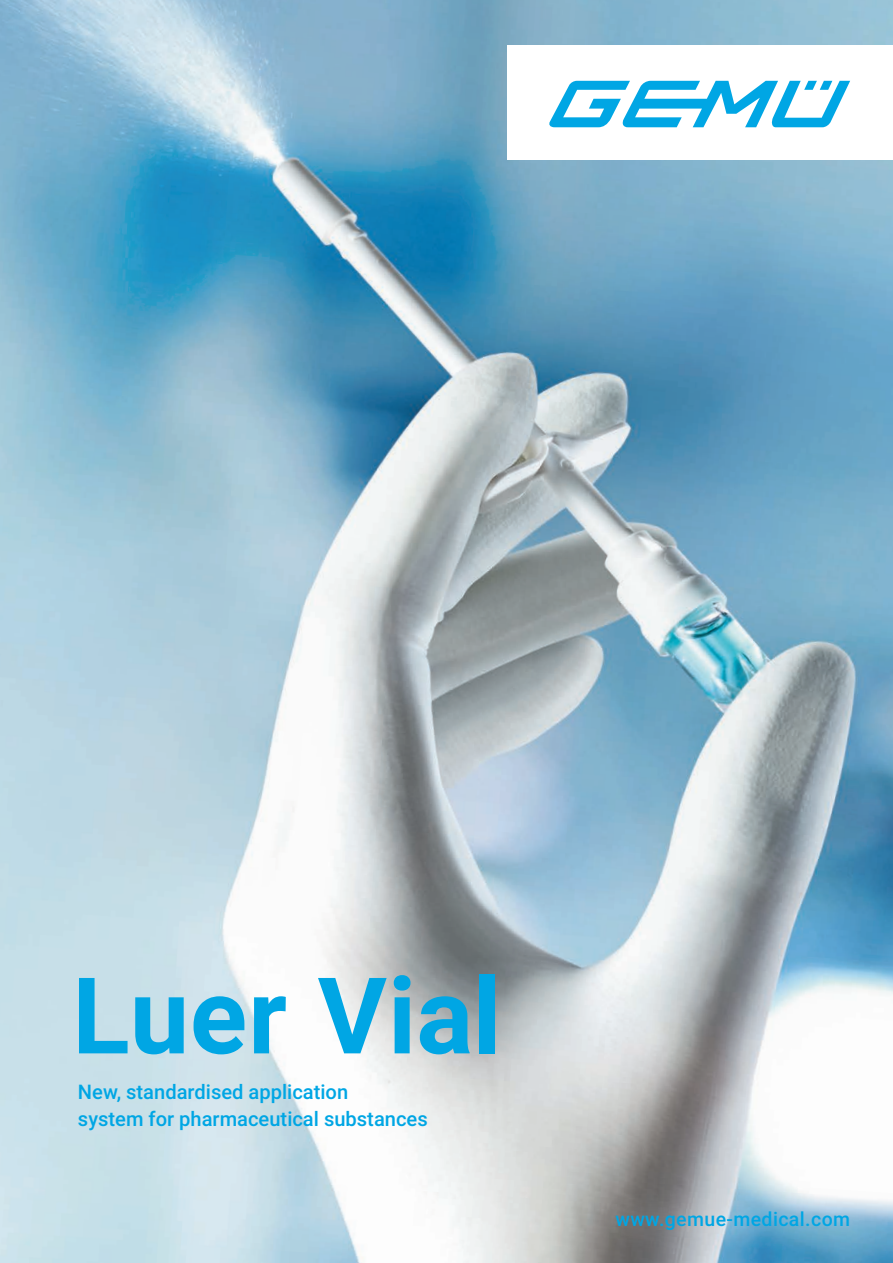
<style>
.page{position:relative;width:893px;height:1263px;background:#fff}
.page>*{position:absolute;margin:0;border:0;box-sizing:border-box;transform-origin:0 0}
.t1{font:700 106.05px "Roboto";letter-spacing:.005em;color:#00a6e4}
.t2{font:500 20.1px/26.8px "Roboto";color:#00a6e4}
.t3{font:500 19.5px "Roboto";letter-spacing:.02em;color:#00a6e4}
</style>
<div class="page">
<img style="left:0;top:0;width:893px;height:1263px">
<div style="left:591px;top:1186px;width:285px;height:69px;background:#fff;opacity:.41"></div>
<div style="left:508px;top:45px;width:385px;height:114px;background:#fff"></div>
<svg style="left:549px;top:81px;width:301px;height:46px"></svg>
<h1 class="t1" style="left:72px;top:941px;width:431px">Luer Vial</h1>
<p class="t2" style="left:78px;top:1078px;width:351px">New, standardised application<br>system for pharmaceutical substances</p>
<p class="t3" style="left:616px;top:1205px;width:236px">www.gemue-medical.com</p>
</div>
